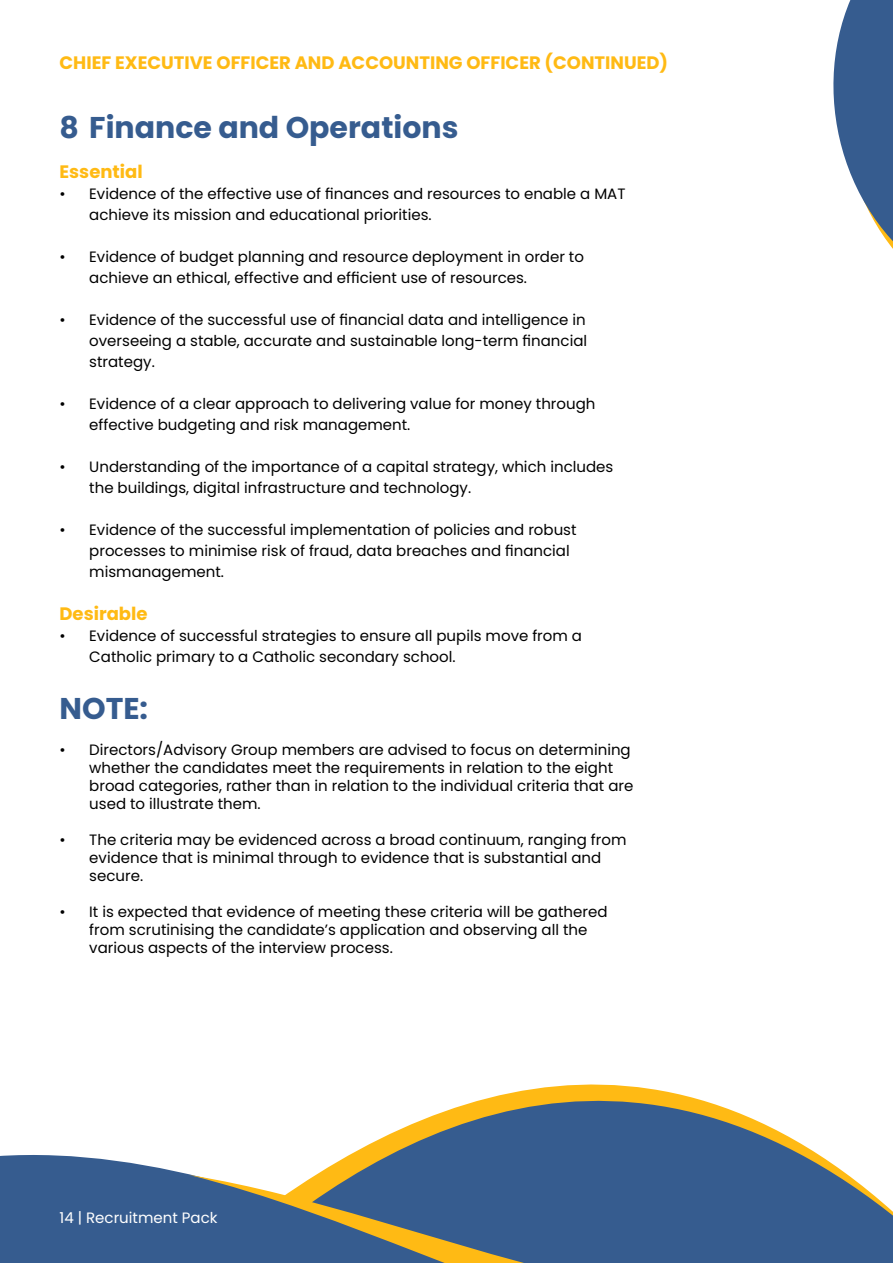
<style>
.page{position:relative;width:893px;height:1263px;background:#fff}
.page>*{position:absolute;margin:0;border:0;box-sizing:border-box;transform-origin:0 0}
.t1{font:700 30px "Poppins";color:#365c8f}
.t2{font:700 18px "Poppins";color:#ffba14}
.t3{font:15px/21px "Poppins";color:#000}
.t4{font:15px "Poppins";color:#fff}
</style>
<div class="page">
<svg style="left:833px;top:0;width:60px;height:249px;fill:#365c8f"></svg>
<svg style="left:390px;top:1084px;width:394px;height:50px"></svg>
<svg style="left:0;top:1134px;width:848px;height:129px;fill:#365c8f"></svg>
<svg style="left:189px;top:1175px;width:704px;height:88px;background:#4c6888"></svg>
<p class="t2" style="left:60px;top:52px;width:610px">CHIEF EXECUTIVE OFFICER AND ACCOUNTING OFFICER (CONTINUED)</p>
<h1 class="t1" style="left:60px;top:110px;width:400px">8 Finance and Operations</h1>
<p class="t2" style="left:60px;top:162px;width:85px">Essential</p>
<p class="t3" style="left:89px;top:184px;width:538px;text-indent:-30px">• Evidence of the effective use of finances and resources to enable a MAT achieve its mission and educational priorities.</p>
<p class="t3" style="left:89px;top:247px;width:496px;text-indent:-30px">• Evidence of budget planning and resource deployment in order to achieve an ethical, effective and efficient use of resources.</p>
<p class="t3" style="left:89px;top:310px;width:499px;text-align:justify;text-indent:-30px">• Evidence of the successful use of financial data and intelligence in overseeing a stable, accurate and sustainable long-term financial strategy.</p>
<p class="t3" style="left:89px;top:394px;width:508px;text-indent:-30px">• Evidence of a clear approach to delivering value for money through effective budgeting and risk management.</p>
<p class="t3" style="left:89px;top:457px;width:526px;text-indent:-30px">• Understanding of the importance of a capital strategy, which includes the buildings, digital infrastructure and technology.</p>
<p class="t3" style="left:89px;top:520px;width:489px;text-indent:-30px">• Evidence of the successful implementation of policies and robust processes to minimise risk of fraud, data breaches and financial mismanagement.</p>
<p class="t2" style="left:60px;top:603px;width:90px">Desirable</p>
<p class="t3" style="left:89px;top:625px;width:494px;text-indent:-30px">• Evidence of successful strategies to ensure all pupils move from a<br>Catholic primary to a Catholic secondary school.</p>
<h1 class="t1" style="left:60px;top:691px;width:90px">NOTE:</h1>
<p class="t3" style="left:89px;top:741px;width:546px;line-height:18px;text-indent:-30px">• Directors/Advisory Group members are advised to focus on determining whether the candidates meet the requirements in relation to the eight broad categories, rather than in relation to the individual criteria that are used to illustrate them.</p>
<p class="t3" style="left:89px;top:831px;width:539px;line-height:18px;text-indent:-30px">• The criteria may be evidenced across a broad continuum, ranging from evidence that is minimal through to evidence that is substantial and secure.</p>
<p class="t3" style="left:89px;top:903px;width:520px;line-height:18px;text-indent:-30px">• It is expected that evidence of meeting these criteria will be gathered from scrutinising the candidate’s application and observing all the various aspects of the interview process.</p>
<p class="t4" style="left:60px;top:1209px;width:159px">14 | Recruitment Pack</p>
</div>
